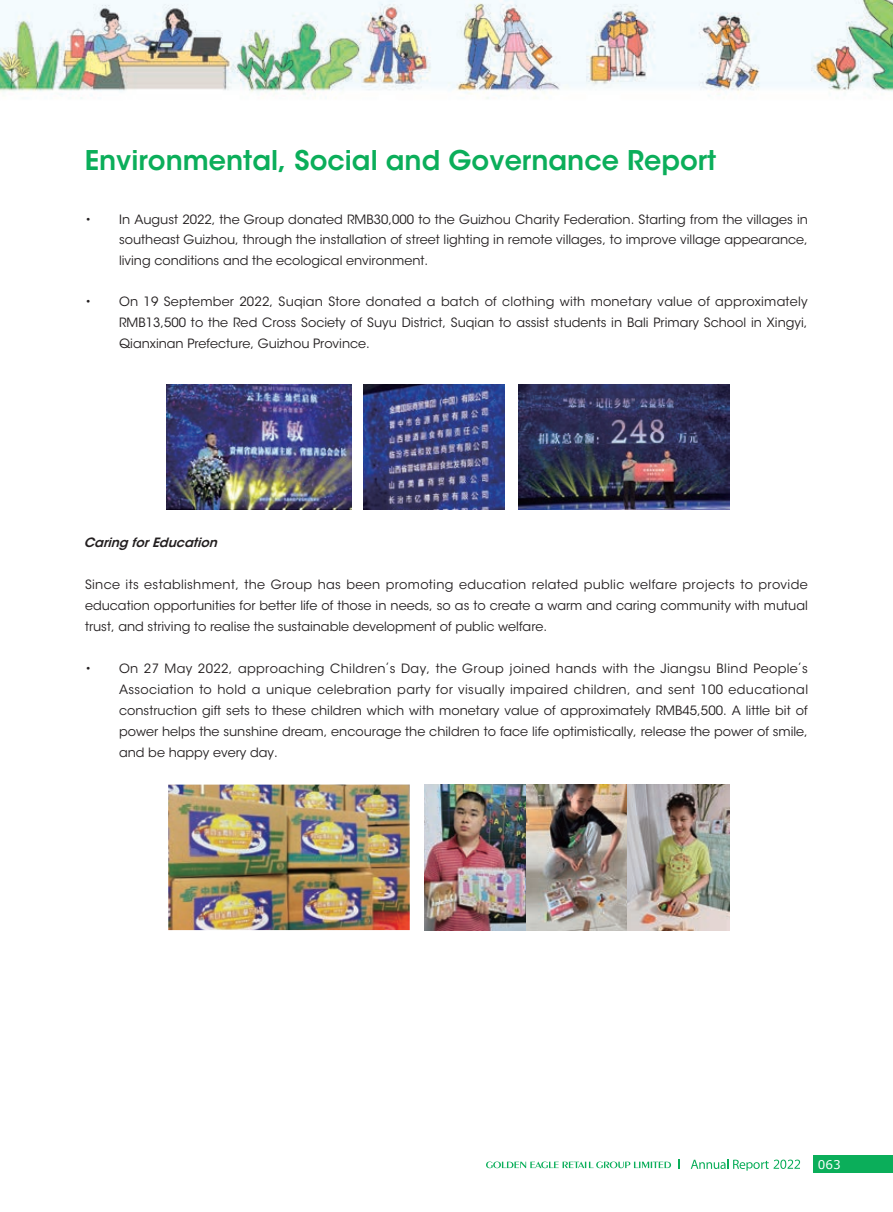
<style>
.page{position:relative;width:893px;height:1212px;background:#fff}
.page>*{position:absolute;margin:0;border:0;box-sizing:border-box;transform-origin:0 0}
.t1{font:600 27px "ITC Avant Garde Std";color:#0bae5a}
.t2{font:12.75px/21px "ITC Avant Garde Std";color:#231f20;text-align:justify}
.t3{font:italic 600 12.75px "ITC Avant Garde Std";color:#231f20}
.t4{font:12px "Verdana";color:#fff}
</style>
<div class="page">
<img style="left:0;top:0;width:893px;height:1171px">
<div style="left:813px;top:1155px;width:80px;height:18px;background:#0bae5a"></div>
<svg style="left:486px;top:1161px;width:185px;height:7px"></svg>
<svg style="left:691px;top:1159px;width:109px;height:11px"></svg>
<img style="left:168px;top:784px;width:242px;height:146px">
<img style="left:425px;top:784px;width:304px;height:146px">
<img style="left:518px;top:384px;width:212px;height:125px">
<img style="left:363px;top:384px;width:142px;height:125px">
<img style="left:167px;top:384px;width:184px;height:125px">
<h1 class="t1" style="left:85px;top:143px;width:633px">Environmental, Social and Governance Report</h1>
<p class="t2" style="left:119px;top:209px;width:690px;line-height:20.2px;text-indent:-34px">• In August 2022, the Group donated RMB30,000 to the Guizhou Charity Federation. Starting from the villages in southeast Guizhou, through the installation of street lighting in remote villages, to improve village appearance, living conditions and the ecological environment.</p>
<p class="t2" style="left:119px;top:291px;width:690px;text-indent:-34px">• On 19 September 2022, Suqian Store donated a batch of clothing with monetary value of approximately RMB13,500 to the Red Cross Society of Suyu District, Suqian to assist students in Bali Primary School in Xingyi, Qianxinan Prefecture, Guizhou Province.</p>
<p class="t3" style="left:84px;top:534px;width:139px">Caring forEducation</p>
<p class="t2" style="left:85px;top:574px;width:724px">Since its establishment, the Group has been promoting education related public welfare projects to provide education opportunities for better life of those in needs, so as to create a warm and caring community with mutual trust, and striving to realise the sustainable development of public welfare.</p>
<p class="t2" style="left:119px;top:658px;width:690px;text-indent:-34px">• On 27 May 2022, approaching Children’s Day, the Group joined hands with the Jiangsu Blind People’s Association to hold a unique celebration party for visually impaired children, and sent 100 educational construction gift sets to these children which with monetary value of approximately RMB45,500. A little bit of power helps the sunshine dream, encourage the children to face life optimistically, release the power of smile, and be happy every day.</p>
<p class="t4" style="left:818px;top:1156px;width:24px">063</p>
</div>
